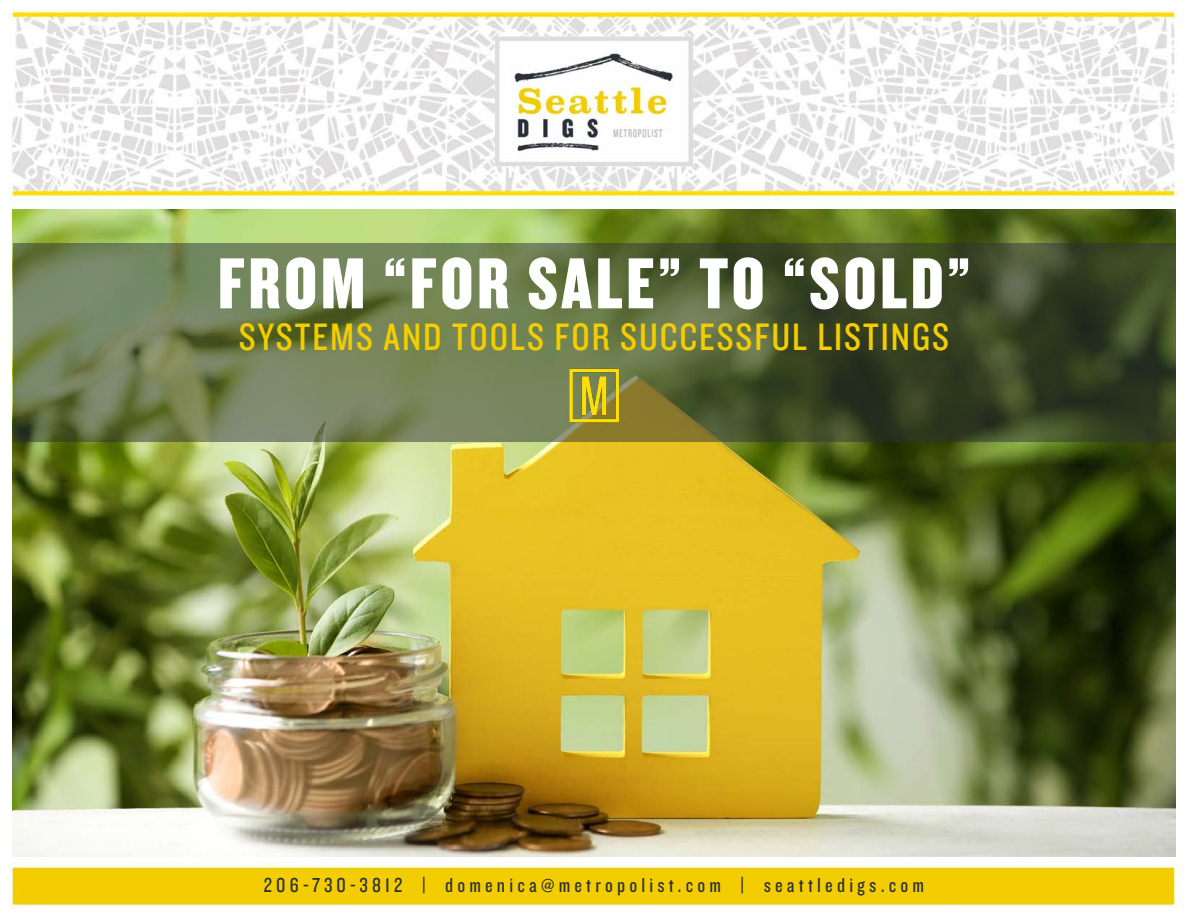
<style>
.page{position:relative;width:1188px;height:918px;background:#fff}
.page>*{position:absolute;margin:0;border:0;box-sizing:border-box;transform-origin:0 0}
.t1{font:75px "Knockout HTF69 Full Liteweight";letter-spacing:.05em;color:#fff}
.t2{font:39.75px "Knockout HTF29 Junior Liteweight";letter-spacing:.05em;color:#f2cd00}
.t3{font:21px "Knockout HTF29 Junior Liteweight";letter-spacing:.2em;color:#2c3039}
</style>
<div class="page">
<img style="left:9px;top:9px;width:1176px;height:900px">
<img style="left:13px;top:210px;width:1162px;height:646px">
<svg style="left:13px;top:243px;width:1162px;height:198px;background:#5a6740"></svg>
<img style="left:494px;top:35px;width:200px;height:134px">
<img style="left:568px;top:369px;width:52px;height:53px">
<p class="t1" style="left:218px;top:245px;width:754px">FROM “FOR SALE” TO “SOLD”</p>
<p class="t2" style="left:239px;top:316px;width:712px">SYSTEMS AND TOOLS FOR SUCCESSFUL LISTINGS</p>
<p class="t3" style="left:264px;top:874px;width:662px">206-730-3812 | domenica@metropolist.com | seattledigs.com</p>
</div>
